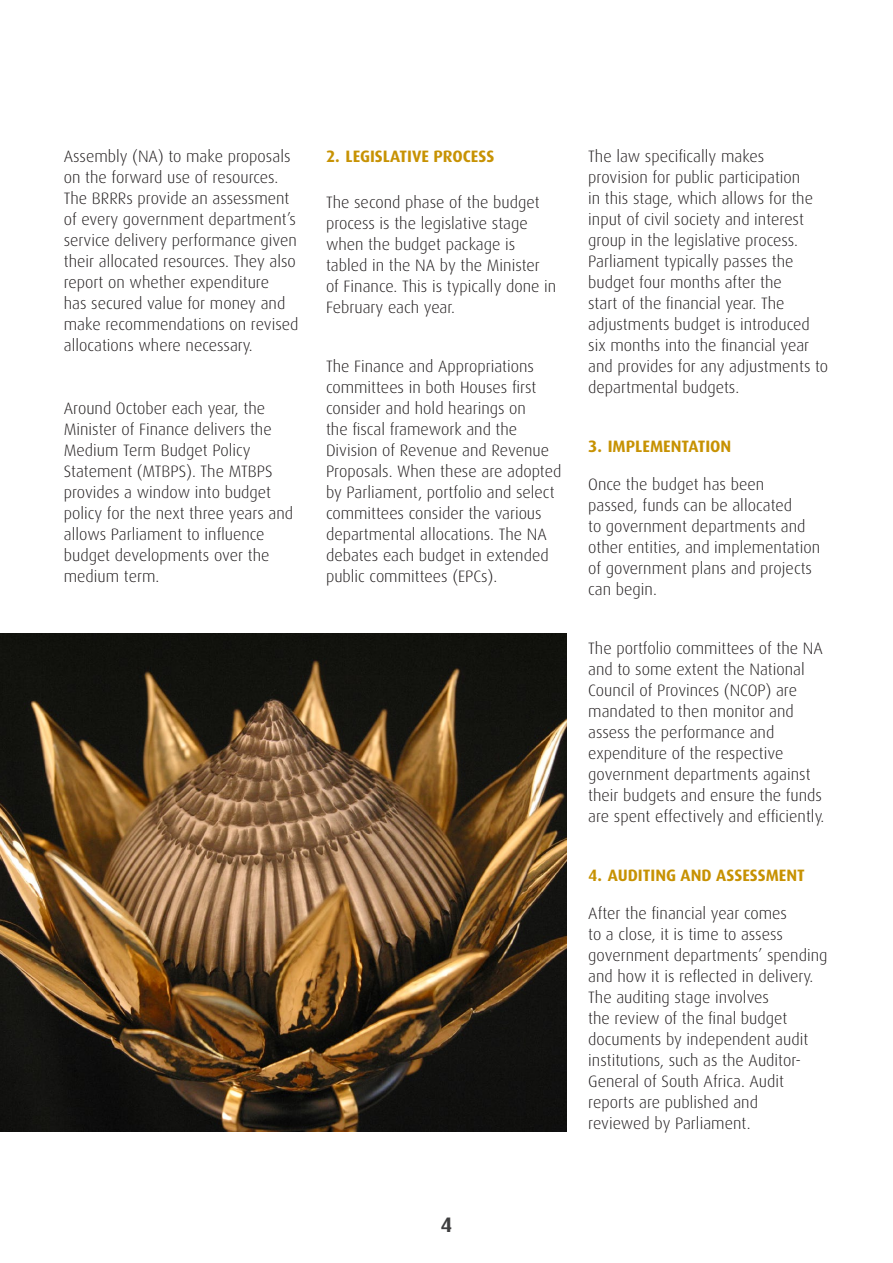
<style>
.page{position:relative;width:893px;height:1263px;background:#fff}
.page>*{position:absolute;margin:0;border:0;box-sizing:border-box;transform-origin:0 0}
.t1{font:700 21px "Dax";color:#3e3e3f}
.t2{font:300 16.5px/21px "Dax";color:#231f20}
.t3{font:700 16.5px "Dax";color:#c79203}
</style>
<div class="page">
<img style="left:0;top:634px;width:567px;height:497px">
<p class="t2" style="left:64px;top:146px;width:236px">Assembly (NA) to make proposals on the forward use of resources.<br>The BRRRs provide an assessment of every government department’s service delivery performance given their allocated resources. They also report on whether expenditure<br>has secured value for money and make recommendations on revised allocations where necessary.</p>
<p class="t2" style="left:64px;top:398px;width:231px">Around October each year, the<br>Minister of Finance delivers the<br>Medium Term Budget Policy<br>Statement (MTBPS). The MTBPS provides a window into budget policy for the next three years and allows Parliament to influence budget developments over the medium term.</p>
<p class="t3" style="left:326px;top:146px;width:170px">2. LEGISLATIVE PROCESS</p>
<p class="t2" style="left:326px;top:192px;width:232px">The second phase of the budget process is the legislative stage when the budget package is tabled in the NA by the Minister of Finance. This is typically done in<br>February each year.</p>
<p class="t2" style="left:326px;top:356px;width:237px">The Finance and Appropriations committees in both Houses first consider and hold hearings on<br>the fiscal framework and the<br>Division of Revenue and Revenue<br>Proposals. When these are adopted by Parliament, portfolio and select committees consider the various departmental allocations. The NA debates each budget in extended public committees (EPCs).</p>
<p class="t2" style="left:588px;top:146px;width:241px">The law specifically makes<br>provision for public participation<br>in this stage, which allows for the input of civil society and interest group in the legislative process.<br>Parliament typically passes the budget four months after the<br>start of the financial year. The adjustments budget is introduced six months into the financial year and provides for any adjustments to departmental budgets.</p>
<p class="t3" style="left:588px;top:437px;width:145px">3. IMPLEMENTATION</p>
<p class="t2" style="left:588px;top:474px;width:233px">Once the budget has been<br>passed, funds can be allocated<br>to government departments and other entities, and implementation of government plans and projects can begin.</p>
<p class="t2" style="left:588px;top:638px;width:238px">The portfolio committees of the NA and to some extent the National<br>Council of Provinces (NCOP) are mandated to then monitor and assess the performance and expenditure of the respective government departments against their budgets and ensure the funds are spent effectively and efficiently.</p>
<p class="t3" style="left:588px;top:866px;width:218px">4. AUDITING AND ASSESSMENT</p>
<p class="t2" style="left:588px;top:903px;width:241px">After the financial year comes<br>to a close, it is time to assess government departments’ spending and how it is reflected in delivery.<br>The auditing stage involves<br>the review of the final budget documents by independent audit institutions, such as the Auditor-<br>General of South Africa. Audit reports are published and<br>reviewed by Parliament.</p>
<p class="t1" style="left:441px;top:1213px;width:13px">4</p>
</div>
